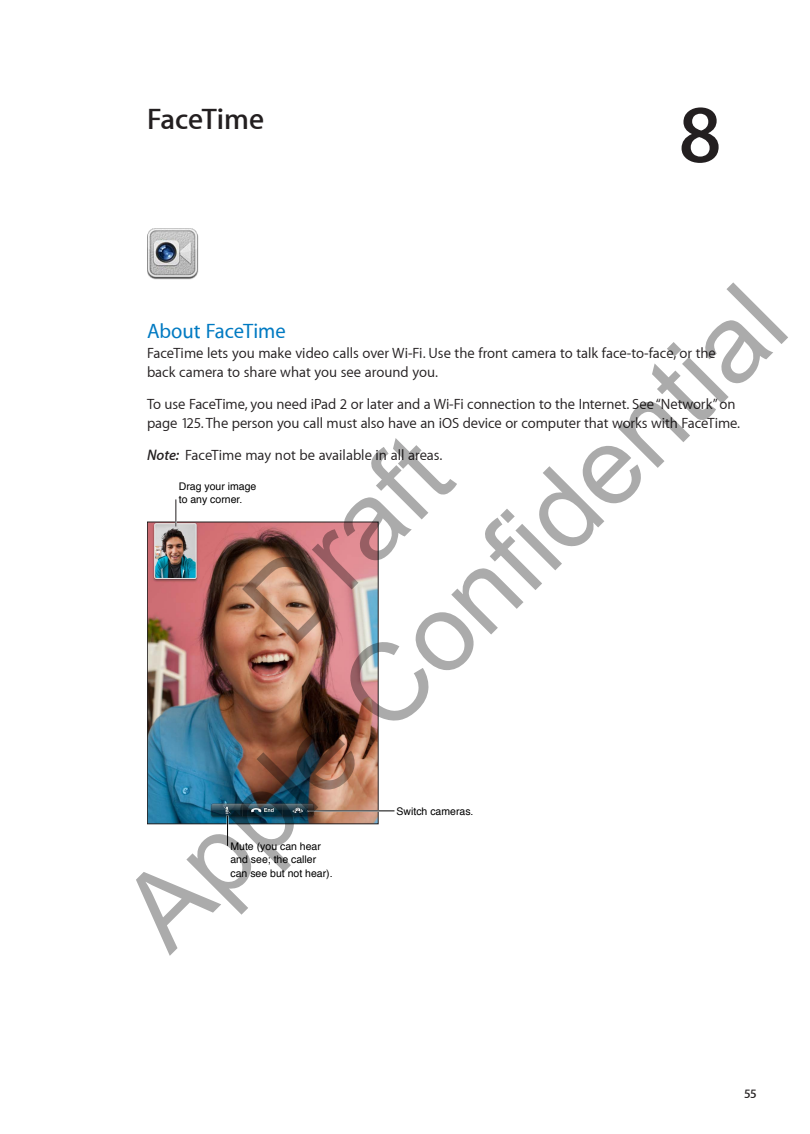
<style>
.page{position:relative;width:810px;height:1134px;background:#fff}
.page>*{position:absolute;margin:0;border:0;box-sizing:border-box;transform-origin:0 0}
.t1{font:108.75px/130.5px "Arial";color:rgb(0 0 0/.33);text-align:center}
.t2{font:600 82.5px "Myriad Set";color:#231f20}
.SectionTitle{font:600 30px "Myriad Set";color:#231f20}
.H1_TPS_renamed{font:500 21px "Myriad Set";color:#007ac2}
.BodyRegular{font:15px/19.5px "Myriad Set Text";letter-spacing:-.005em;color:#231f20}
.BodyFirst{font:15px/19.5px "Myriad Set Text";color:#231f20}
.yFooterRight{font:600 12.75px "Myriad Set";color:#231f20}
.Image{font:10.5px/13.5px "Helvetica";color:#000}
.s1{font-family:"Myriad Set";font-weight:600;font-style:italic}
</style>
<div class="page">
<img style="left:147px;top:228px;width:51px;height:52px">
<img style="left:149px;top:524px;width:227px;height:298px">
<div style="left:147px;top:522px;width:231px;height:302px;border:1px solid #231f20"></div>
<hr style="left:227px;top:815px;width:1px;height:31px;background:#000">
<hr style="left:308px;top:810px;width:86px;height:2px;background:#fff">
<hr style="left:308px;top:810px;width:86px;height:1px;background:#000">
<hr style="left:175px;top:499px;width:2px;height:28px;background:#fff">
<svg style="left:175px;top:499px;width:1px;height:28px"></svg>
<h1 class="SectionTitle" style="left:147px;top:101px;width:119px">FaceTime</h1>
<h2 class="t2" style="left:679px;top:83px;width:44px">8</h2>
<h1 class="t1" style="left:5px;top:791px;width:884px;rotate:-45deg">Draft<br>Apple Confidential</h1>
<h2 class="H1_TPS_renamed" style="left:147px;top:318px;width:140px">About FaceTime</h2>
<p class="BodyFirst" style="left:147px;top:343px;width:570px">FaceTime lets you make video calls over Wi-Fi. Use the front camera to talk face-to-face, or the back camera to share what you see around you.</p>
<p class="BodyRegular" style="left:147px;top:394px;width:595px">To use FaceTime, you need iPad 2 or later and a Wi-Fi connection to the Internet. See “Network”on page 125. The person you call must also have an iOS device or computer that works with FaceTime.</p>
<p class="BodyRegular" style="left:147px;top:445px;width:297px"><span class="s1">Note:</span> FaceTime may not be available in all areas.</p>
<p class="Image" style="left:179px;top:480px;width:79px">Drag your image to any corner.</p>
<p class="Image" style="left:397px;top:805px;width:79px">Switch cameras.</p>
<p class="Image" style="left:230px;top:840px;width:104px">Mute (you can hear and see; the caller can see but not hear).</p>
<p class="yFooterRight" style="left:744px;top:1086px;width:14px">55</p>
</div>
